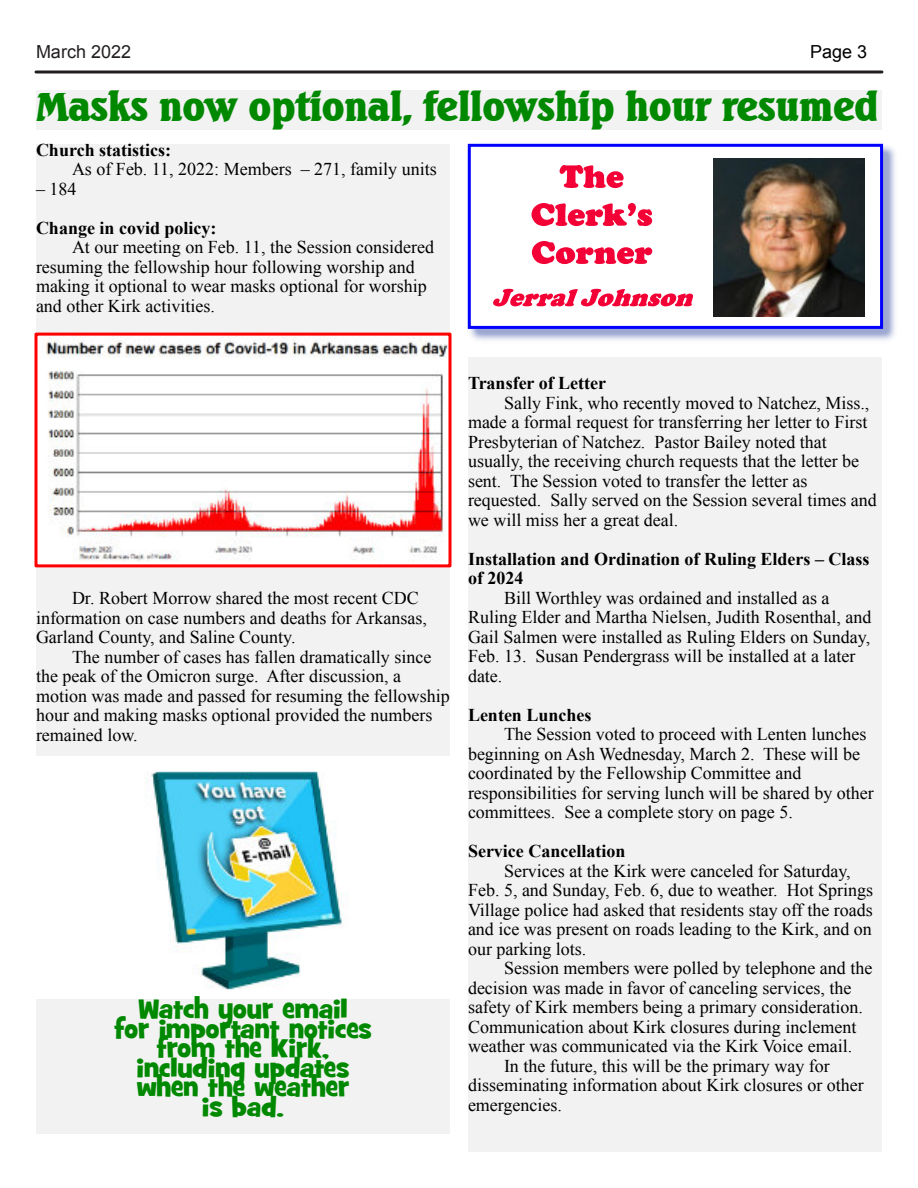
<style>
.page{position:relative;width:918px;height:1188px;background:#fff}
.page>*{position:absolute;margin:0;border:0;box-sizing:border-box;transform-origin:0 0}
.t1{font:39px "Seabird Heavy SF Bold";color:#008900}
.t2{font:27px/19.5px "Grilled Cheese BTN";color:#008900;text-align:center}
.t3{font:18px/19.5px "Times New Roman";color:#000}
.t4{font:700 18px/19.5px "Times New Roman";color:#000}
.t5{font:18px "Arial";color:#231f20}
.t6{font:18px "Arial";color:#000}
</style>
<div class="page">
<svg style="left:36px;top:70px;width:846px;height:4px"></svg>
<img style="left:467px;top:143px;width:428px;height:198px">
<div style="left:468px;top:144px;width:415px;height:185px;background:#fff;border:3px solid #00f"></div>
<svg style="left:560px;top:165px;width:64px;height:23px"></svg>
<svg style="left:532px;top:203px;width:120px;height:23px"></svg>
<svg style="left:532px;top:241px;width:120px;height:23px"></svg>
<svg style="left:493px;top:289px;width:200px;height:17px"></svg>
<img style="left:714px;top:158px;width:150px;height:159px">
<div style="left:36px;top:144px;width:414px;height:612px;background:#f2f2f2"></div>
<img style="left:38px;top:337px;width:410px;height:226px">
<div style="left:34px;top:333px;width:418px;height:234px;border:3px solid #f00"></div>
<div style="left:468px;top:358px;width:414px;height:794px;background:#f2f2f2"></div>
<div style="left:36px;top:90px;width:846px;height:39px;background:#f2f2f2"></div>
<div style="left:36px;top:999px;width:414px;height:135px;background:#f2f2f2"></div>
<img style="left:146px;top:771px;width:201px;height:219px">
<p class="t5" style="left:36px;top:45px;width:97px">March 2022</p>
<p class="t6" style="left:810px;top:45px;width:59px">Page 3</p>
<h1 class="t1" style="left:36px;top:89px;width:844px">Masks now optional, fellowship hour resumed</h1>
<p class="t4" style="left:36px;top:142px;width:137px">Church statistics:</p>
<p class="t3" style="left:72px;top:161px;width:366px">As of Feb. 11, 2022: Members – 271, family units</p>
<p class="t3" style="left:36px;top:181px;width:42px">– 184</p>
<p class="t4" style="left:36px;top:220px;width:182px">Change in covid policy:</p>
<p class="t3" style="left:36px;top:239px;width:400px;text-indent:36px">At our meeting on Feb. 11, the Session considered resuming the fellowship hour following worship and making it optional to wear masks optional for worship and other Kirk activities.</p>
<p class="t3" style="left:36px;top:590px;width:392px;text-indent:36px">Dr. Robert Morrow shared the most recent CDC information on case numbers and deaths for Arkansas,<br>Garland County, and Saline County.</p>
<p class="t3" style="left:36px;top:649px;width:415px;text-indent:36px">The number of cases has fallen dramatically since the peak of the Omicron surge. After discussion, a motion was made and passed for resuming the fellowship hour and making masks optional provided the numbers remained low.</p>
<h2 class="t2" style="left:114px;top:1000px;width:259px">Watch your email<br>for important notices from the Kirk, including updates when the weather<br>is bad.</h2>
<p class="t4" style="left:468px;top:375px;width:140px">Transfer of Letter</p>
<p class="t3" style="left:468px;top:395px;width:410px;text-indent:36px">Sally Fink, who recently moved to Natchez, Miss., made a formal request for transferring her letter to First Presbyterian of Natchez. Pastor Bailey noted that usually, the receiving church requests that the letter be sent. The Session voted to transfer the letter as requested. Sally served on the Session several times and we will miss her a great deal.</p>
<p class="t4" style="left:468px;top:551px;width:403px">Installation and Ordination of Ruling Elders – Class of 2024</p>
<p class="t3" style="left:468px;top:590px;width:405px;text-indent:36px">Bill Worthley was ordained and installed as a Ruling Elder and Martha Nielsen, Judith Rosenthal, and Gail Salmen were installed as Ruling Elders on Sunday, Feb. 13. Susan Pendergrass will be installed at a later date.</p>
<p class="t4" style="left:468px;top:707px;width:125px">Lenten Lunches</p>
<p class="t3" style="left:468px;top:726px;width:407px;text-indent:36px">The Session voted to proceed with Lenten lunches beginning on Ash Wednesday, March 2. These will be coordinated by the Fellowship Committee and responsibilities for serving lunch will be shared by other committees. See a complete story on page 5.</p>
<p class="t4" style="left:468px;top:843px;width:159px">Service Cancellation</p>
<p class="t3" style="left:468px;top:863px;width:407px;text-indent:36px">Services at the Kirk were canceled for Saturday, Feb. 5, and Sunday, Feb. 6, due to weather. Hot Springs Village police had asked that residents stay off the roads and ice was present on roads leading to the Kirk, and on our parking lots.</p>
<p class="t3" style="left:504px;top:960px;width:370px">Session members were polled by telephone and the</p>
<p class="t3" style="left:468px;top:980px;width:385px">decision was made in favor of canceling services, the</p>
<p class="t3" style="left:468px;top:999px;width:396px">safety of Kirk members being a primary consideration.</p>
<p class="t3" style="left:468px;top:1019px;width:390px">Communication about Kirk closures during inclement</p>
<p class="t3" style="left:468px;top:1038px;width:386px">weather was communicated via the Kirk Voice email.</p>
<p class="t3" style="left:504px;top:1058px;width:327px">In the future, this will be the primary way for</p>
<p class="t3" style="left:468px;top:1077px;width:397px">disseminating information about Kirk closures or other</p>
<p class="t3" style="left:468px;top:1097px;width:96px">emergencies.</p>
</div>
